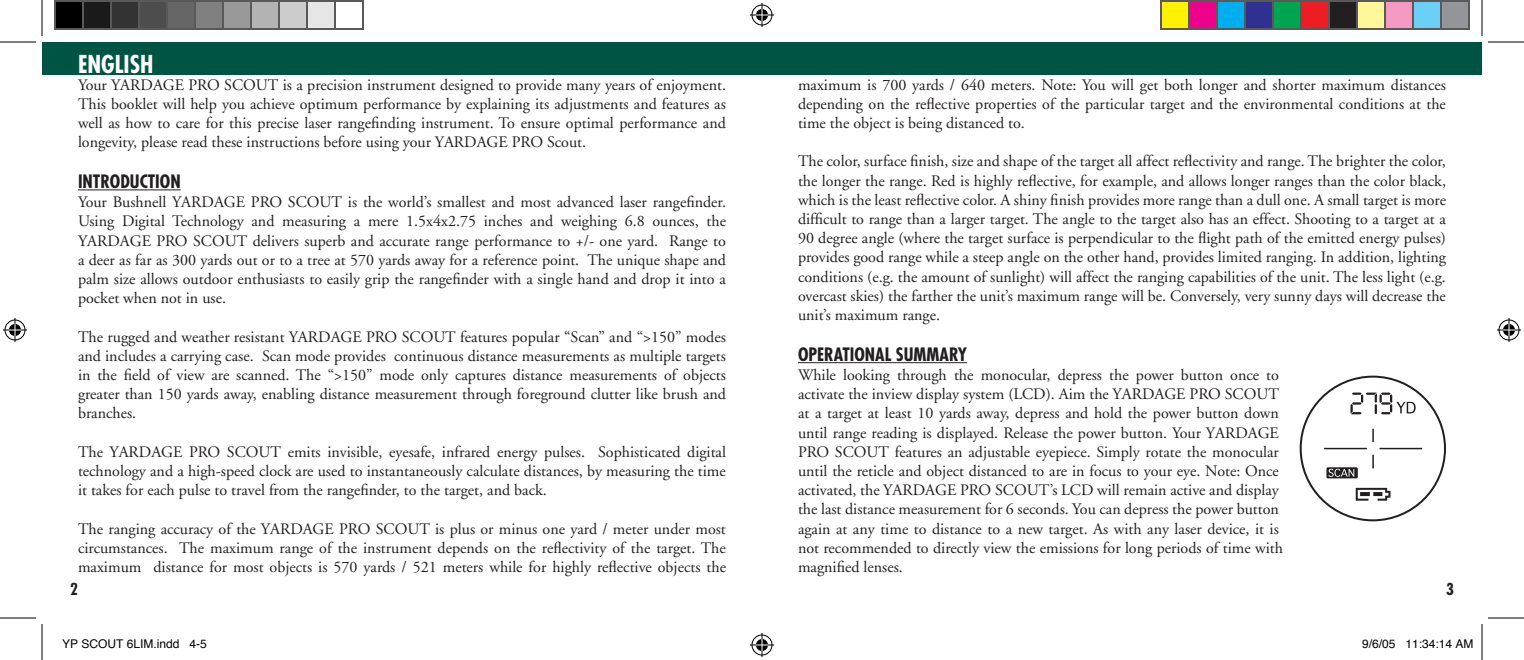
<style>
.page{position:relative;width:1524px;height:660px;background:#fff}
.page>*{position:absolute;margin:0;border:0;box-sizing:border-box;transform-origin:0 0}
.t1{font:700 condensed 24px "Futura";color:#fff}
.t2{font:700 condensed 18px "Futura";color:#231f20}
.t3{font:16px/19.2px "Adobe Garamond";color:#231f20;text-align:justify}
.t4{font:700 condensed 16px "Futura";color:#231f20}
.t5{font:12px "Helvetica";color:#000}
</style>
<div class="page">
<div style="left:42px;top:42px;width:1440px;height:32px;background:#005542"></div>
<hr style="left:78px;top:189px;width:103px;height:1px;background:#231f20">
<hr style="left:798px;top:362px;width:169px;height:1px;background:#231f20">
<hr style="left:1324px;top:448px;width:43px;height:1px;background:#231f20">
<hr style="left:1380px;top:448px;width:42px;height:1px;background:#231f20">
<svg style="left:1372px;top:429px;width:2px;height:13px"></svg>
<svg style="left:1372px;top:455px;width:2px;height:13px"></svg>
<svg style="left:1326px;top:467px;width:32px;height:11px"></svg>
<svg style="left:1355px;top:487px;width:36px;height:14px"></svg>
<svg style="left:1351px;top:393px;width:65px;height:21px"></svg>
<svg style="left:1328px;top:469px;width:26px;height:8px"></svg>
<hr style="left:0;top:42px;width:36px;height:1px;background:#000">
<hr style="left:1488px;top:42px;width:36px;height:1px;background:#000">
<hr style="left:0;top:618px;width:36px;height:1px;background:#000">
<hr style="left:1488px;top:618px;width:36px;height:1px;background:#000">
<hr style="left:42px;top:0;width:1px;height:36px;background:#000">
<hr style="left:42px;top:624px;width:1px;height:36px;background:#000">
<hr style="left:1482px;top:0;width:1px;height:36px;background:#000">
<hr style="left:1482px;top:624px;width:1px;height:36px;background:#000">
<svg style="left:750px;top:3px;width:24px;height:24px"></svg>
<svg style="left:750px;top:633px;width:24px;height:24px"></svg>
<svg style="left:3px;top:318px;width:24px;height:24px"></svg>
<svg style="left:1497px;top:318px;width:24px;height:24px"></svg>
<div style="left:55px;top:1px;width:28px;height:28px;background:#000"></div>
<div style="left:54px;top:0;width:30px;height:30px;border:2px solid #595959"></div>
<div style="left:83px;top:1px;width:28px;height:28px;background:#1a1a1a"></div>
<div style="left:82px;top:0;width:30px;height:30px;border:2px solid #595959"></div>
<div style="left:111px;top:1px;width:28px;height:28px;background:#333"></div>
<div style="left:110px;top:0;width:30px;height:30px;border:2px solid #595959"></div>
<div style="left:139px;top:1px;width:28px;height:28px;background:#4d4d4d"></div>
<div style="left:138px;top:0;width:30px;height:30px;border:2px solid #595959"></div>
<div style="left:167px;top:1px;width:28px;height:28px;background:#666"></div>
<div style="left:166px;top:0;width:30px;height:30px;border:2px solid #595959"></div>
<div style="left:195px;top:1px;width:28px;height:28px;background:#808080"></div>
<div style="left:194px;top:0;width:30px;height:30px;border:2px solid #595959"></div>
<div style="left:223px;top:1px;width:28px;height:28px;background:#999"></div>
<div style="left:222px;top:0;width:30px;height:30px;border:2px solid #595959"></div>
<div style="left:251px;top:1px;width:28px;height:28px;background:#b3b3b3"></div>
<div style="left:250px;top:0;width:30px;height:30px;border:2px solid #595959"></div>
<div style="left:279px;top:1px;width:28px;height:28px;background:#ccc"></div>
<div style="left:278px;top:0;width:30px;height:30px;border:2px solid #595959"></div>
<div style="left:307px;top:1px;width:28px;height:28px;background:#e6e6e6"></div>
<div style="left:306px;top:0;width:30px;height:30px;border:2px solid #595959"></div>
<div style="left:334px;top:0;width:30px;height:30px;border:2px solid #595959"></div>
<div style="left:1161px;top:1px;width:28px;height:28px;background:#fff101"></div>
<div style="left:1160px;top:0;width:30px;height:30px;border:2px solid #595959"></div>
<div style="left:1189px;top:1px;width:28px;height:28px;background:#ed028c"></div>
<div style="left:1188px;top:0;width:30px;height:30px;border:2px solid #595959"></div>
<div style="left:1217px;top:1px;width:28px;height:28px;background:#00aeef"></div>
<div style="left:1216px;top:0;width:30px;height:30px;border:2px solid #595959"></div>
<div style="left:1245px;top:1px;width:28px;height:28px;background:#2e3092"></div>
<div style="left:1244px;top:0;width:30px;height:30px;border:2px solid #595959"></div>
<div style="left:1273px;top:1px;width:28px;height:28px;background:#00a54f"></div>
<div style="left:1272px;top:0;width:30px;height:30px;border:2px solid #595959"></div>
<div style="left:1301px;top:1px;width:28px;height:28px;background:#ee1d23"></div>
<div style="left:1300px;top:0;width:30px;height:30px;border:2px solid #595959"></div>
<div style="left:1329px;top:1px;width:28px;height:28px;background:#231f20"></div>
<div style="left:1328px;top:0;width:30px;height:30px;border:2px solid #595959"></div>
<div style="left:1357px;top:1px;width:28px;height:28px;background:#fff79a"></div>
<div style="left:1356px;top:0;width:30px;height:30px;border:2px solid #595959"></div>
<div style="left:1385px;top:1px;width:28px;height:28px;background:#f499c2"></div>
<div style="left:1384px;top:0;width:30px;height:30px;border:2px solid #595959"></div>
<div style="left:1413px;top:1px;width:28px;height:28px;background:#6bcff6"></div>
<div style="left:1412px;top:0;width:30px;height:30px;border:2px solid #595959"></div>
<div style="left:1441px;top:1px;width:28px;height:28px;background:#939598"></div>
<div style="left:1440px;top:0;width:30px;height:30px;border:2px solid #595959"></div>
<h1 class="t1" style="left:78px;top:49px;width:12px">ENGL</h1>
<h1 class="t1" style="left:124px;top:49px;width:31px">ISH</h1>
<p class="t3" style="left:78px;top:75px;width:650px">Your YARDAGE PRO SCOUT is a precision instrument designed to provide many years of enjoyment.<br>This booklet will help you achieve optimum performance by explaining its adjustments and features as well as how to care for this precise laser rangefinding instrument. To ensure optimal performance and longevity, please read these instructions before using your YARDAGE PRO Scout.</p>
<p class="t2" style="left:78px;top:170px;width:15px">INTRODUCT</p>
<p class="t2" style="left:155px;top:170px;width:16px">ION</p>
<p class="t3" style="left:78px;top:193px;width:650px">Your Bushnell YARDAGE PRO SCOUT is the world’s smallest and most advanced laser rangefinder.<br>Using Digital Technology and measuring a mere 1.5x4x2.75 inches and weighing 6.8 ounces, the YARDAGE PRO SCOUT delivers superb and accurate range performance to +/- one yard. Range to a deer as far as 300 yards out or to a tree at 570 yards away for a reference point. The unique shape and palm size allows outdoor enthusiasts to easily grip the rangefinder with a single hand and drop it into a pocket when not in use.</p>
<p class="t3" style="left:78px;top:327px;width:650px">The rugged and weather resistant YARDAGE PRO SCOUT features popular “Scan” and “&gt;150” modes and includes a carrying case. Scan mode provides continuous distance measurements as multiple targets in the field of view are scanned. The “&gt;150” mode only captures distance measurements of objects greater than 150 yards away, enabling distance measurement through foreground clutter like brush and branches.</p>
<p class="t3" style="left:78px;top:443px;width:650px">The YARDAGE PRO SCOUT emits invisible, eyesafe, infrared energy pulses. Sophisticated digital technology and a high-speed clock are used to instantaneously calculate distances, by measuring the time it takes for each pulse to travel from the rangefinder, to the target, and back.</p>
<p class="t3" style="left:78px;top:519px;width:650px">The ranging accuracy of the YARDAGE PRO SCOUT is plus or minus one yard / meter under most circumstances. The maximum range of the instrument depends on the reflectivity of the target. The maximum distance for most objects is 570 yards / 521 meters while for highly reflective objects the</p>
<p class="t3" style="left:798px;top:75px;width:649px">maximum is 700 yards / 640 meters. Note: You will get both longer and shorter maximum distances depending on the reflective properties of the particular target and the environmental conditions at the time the object is being distanced to.</p>
<p class="t3" style="left:798px;top:152px;width:650px">The color, surface finish, size and shape of the target all affect reflectivity and range. The brighter the color, the longer the range. Red is highly reflective, for example, and allows longer ranges than the color black, which is the least reflective color. A shiny finish provides more range than a dull one. A small target is more difficult to range than a larger target. The angle to the target also has an effect. Shooting to a target at a 90 degree angle (where the target surface is perpendicular to the flight path of the emitted energy pulses) provides good range while a steep angle on the other hand, provides limited ranging. In addition, lighting conditions (e.g. the amount of sunlight) will affect the ranging capabilities of the unit. The less light (e.g. overcast skies) the farther the unit’s maximum range will be. Conversely, very sunny days will decrease the unit’s maximum range.</p>
<p class="t2" style="left:798px;top:343px;width:10px">OPERAT</p>
<p class="t2" style="left:850px;top:343px;width:15px">IONAL</p>
<p class="t2" style="left:896px;top:343px;width:12px">SUMMAR</p>
<p class="t2" style="left:958px;top:343px;width:11px">Y</p>
<p class="t3" style="left:798px;top:366px;width:486px;text-align:left">While looking through the monocular, depress the power button once to activate the inview display system (LCD). Aim the YARDAGE PRO SCOUT at a target at least 10 yards away, depress and hold the power button down until range reading is displayed. Release the power button. Your YARDAGE PRO SCOUT features an adjustable eyepiece. Simply rotate the monocular until the reticle and object distanced to are in focus to your eye. Note: Once activated, the YARDAGE PRO SCOUT’s LCD will remain active and display the last distance measurement for 6 seconds. You can depress the power button again at any time to distance to a new target. As with any laser device, it is not recommended to directly view the emissions for long periods of time with magnified lenses.</p>
<p class="t4" style="left:70px;top:579px;width:9px">2</p>
<p class="t4" style="left:1446px;top:579px;width:9px">3</p>
<p class="t5" style="left:62px;top:636px;width:146px">YP SCOUT 6LIM.indd 4-5</p>
<p class="t5" style="left:1362px;top:636px;width:113px">9/6/05 11:34:14 AM</p>
</div>
